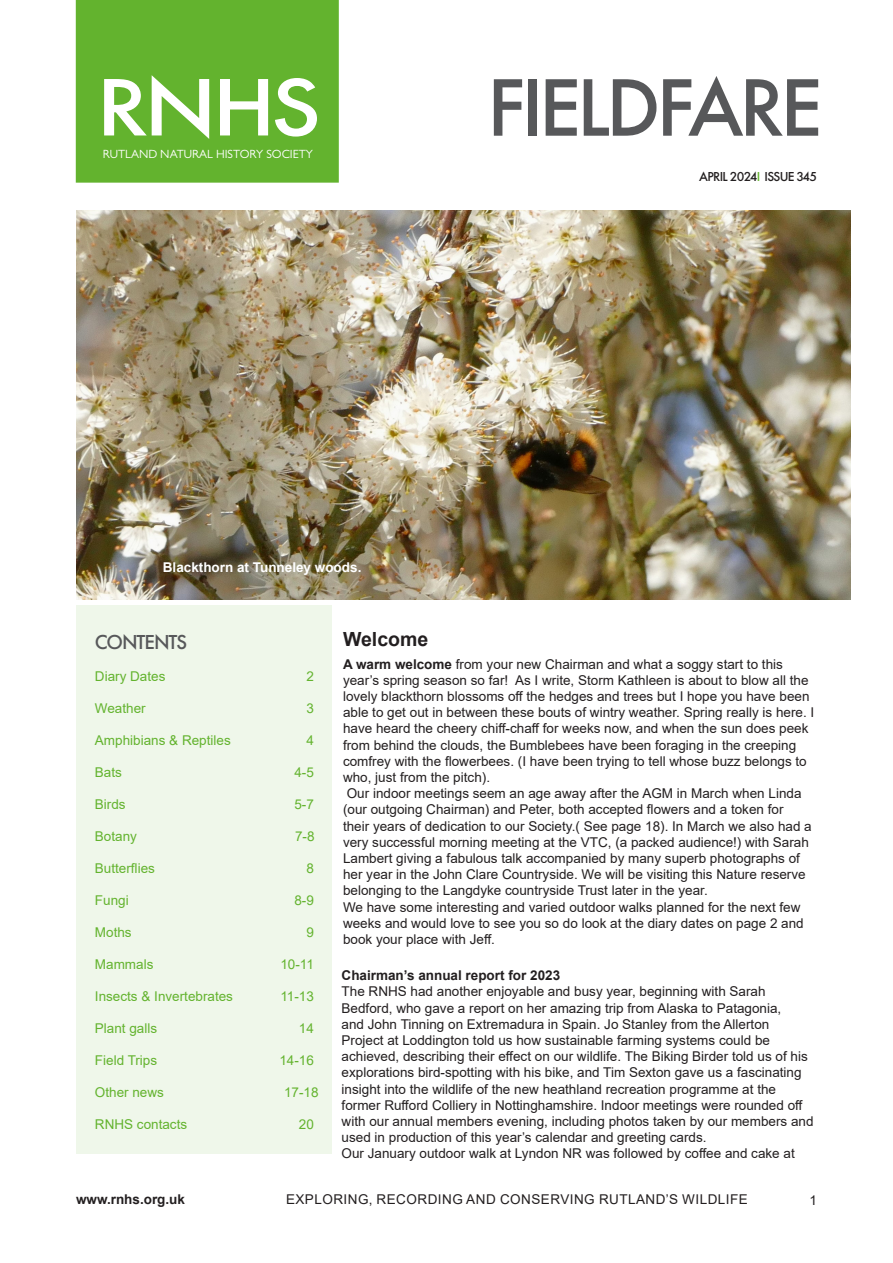
<style>
.page{position:relative;width:893px;height:1263px;background:#fff}
.page>*{position:absolute;margin:0;border:0;box-sizing:border-box;transform-origin:0 0}
.t1{font:500 84.6px "Futura PT";letter-spacing:-.05em;color:#57585a}
.t2{font:500 84.6px "Futura PT";color:#fff;scale:1.16 1}
.t3{font:500 21px "Futura PT";letter-spacing:-.05em;color:#57585a}
.t4{font:700 19.5px "Arial";color:#231f20}
.t5{font:13.5px/16.2px "Arial";color:#231f20}
.r_text_style{font:13.5px "Arial";color:#63b32e}
.t6{font:13.5px "Arial";letter-spacing:.035em;color:#231f20}
.t7{font:700 13.5px "Arial";color:#231f20}
.t8{font:700 13.5px "Arial";color:#fff}
.t9{font:500 13.5px "Futura PT";letter-spacing:-.05em;color:#231f20}
.r_rnhs_header_strap{font:12px "Gill Sans";color:#fff}
.s1{color:#63b32e}
.s2{font-weight:700}
</style>
<div class="page">
<div style="left:77px;top:605px;width:255px;height:548px;background:#eff7ea"></div>
<div style="left:76px;top:0;width:263px;height:183px;background:#63b32e"></div>
<div style="left:96px;top:71px;width:240px;height:75px;background:#63b32e"></div>
<div style="left:100px;top:150px;width:223px;height:17px;background:#63b32e"></div>
<img style="left:77px;top:210px;width:773px;height:390px">
<p class="t2" style="left:96px;top:56px;width:196px">RNHS</p>
<p class="r_rnhs_header_strap" style="left:103px;top:147px;width:212px">RUTLAND NATURAL HISTORY SOCIETY</p>
<p class="t1" style="left:487px;top:57px;width:337px">FIELDFARE</p>
<p class="t9" style="left:699px;top:168px;width:120px">APRIL 2024<span class="s1">I</span> ISSUE 345</p>
<p class="t8" style="left:163px;top:558px;width:200px">Blackthorn at Tunneley woods.</p>
<p class="t3" style="left:95px;top:629px;width:94px">CONTENTS</p>
<p class="r_text_style" style="left:95px;top:667px;width:72px">Diary Dates</p>
<p class="r_text_style" style="left:306px;top:667px;width:9px">2</p>
<p class="r_text_style" style="left:95px;top:699px;width:52px">Weather</p>
<p class="r_text_style" style="left:306px;top:699px;width:9px">3</p>
<p class="r_text_style" style="left:95px;top:731px;width:137px">Amphibians &amp; Reptiles</p>
<p class="r_text_style" style="left:306px;top:731px;width:9px">4</p>
<p class="r_text_style" style="left:95px;top:763px;width:29px">Bats</p>
<p class="r_text_style" style="left:294px;top:763px;width:21px">4-5</p>
<p class="r_text_style" style="left:95px;top:795px;width:32px">Birds</p>
<p class="r_text_style" style="left:294px;top:795px;width:21px">5-7</p>
<p class="r_text_style" style="left:95px;top:827px;width:44px">Botany</p>
<p class="r_text_style" style="left:295px;top:827px;width:21px">7-8</p>
<p class="r_text_style" style="left:95px;top:859px;width:62px">Butterflies</p>
<p class="r_text_style" style="left:306px;top:859px;width:9px">8</p>
<p class="r_text_style" style="left:95px;top:891px;width:35px">Fungi</p>
<p class="r_text_style" style="left:294px;top:891px;width:21px">8-9</p>
<p class="r_text_style" style="left:95px;top:923px;width:38px">Moths</p>
<p class="r_text_style" style="left:306px;top:923px;width:9px">9</p>
<p class="r_text_style" style="left:95px;top:955px;width:60px">Mammals</p>
<p class="r_text_style" style="left:280px;top:955px;width:35px">10-11</p>
<p class="r_text_style" style="left:95px;top:987px;width:140px">Insects &amp; Invertebrates</p>
<p class="r_text_style" style="left:280px;top:987px;width:35px">11-13</p>
<p class="r_text_style" style="left:95px;top:1019px;width:64px">Plant galls</p>
<p class="r_text_style" style="left:299px;top:1019px;width:17px">14</p>
<p class="r_text_style" style="left:95px;top:1051px;width:64px">Field Trips</p>
<p class="r_text_style" style="left:279px;top:1051px;width:36px">14-16</p>
<p class="r_text_style" style="left:95px;top:1083px;width:71px">Other news</p>
<p class="r_text_style" style="left:284px;top:1083px;width:36px">17-18</p>
<p class="r_text_style" style="left:95px;top:1115px;width:94px">RNHS contacts</p>
<p class="r_text_style" style="left:299px;top:1115px;width:17px">20</p>
<p class="t4" style="left:343px;top:626px;width:87px">Welcome</p>
<p class="t5" style="left:343px;top:656px;width:473px"><span class="s2">A warm welcome</span> from your new Chairman and what a soggy start to this year’s spring season so far! As I write, Storm Kathleen is about to blow all the lovely blackthorn blossoms off the hedges and trees but I hope you have been able to get out in between these bouts of wintry weather. Spring really is here. I have heard the cheery chiff-chaff for weeks now, and when the sun does peek from behind the clouds, the Bumblebees have been foraging in the creeping comfrey with the flowerbees. (I have been trying to tell whose buzz belongs to who, just from the pitch).</p>
<p class="t5" style="left:343px;top:785px;width:470px">Our indoor meetings seem an age away after the AGM in March when Linda (our outgoing Chairman) and Peter, both accepted flowers and a token for their years of dedication to our Society.( See page 18). In March we also had a very successful morning meeting at the VTC, (a packed audience!) with Sarah Lambert giving a fabulous talk accompanied by many superb photographs of her year in the John Clare Countryside. We will be visiting this Nature reserve belonging to the Langdyke countryside Trust later in the year.</p>
<p class="t5" style="left:343px;top:899px;width:462px">We have some interesting and varied outdoor walks planned for the next few weeks and would love to see you so do look at the diary dates on page 2 and book your place with Jeff.</p>
<p class="t7" style="left:342px;top:966px;width:220px">Chairman’s annual report for 2023</p>
<p class="t5" style="left:342px;top:983px;width:473px">The RNHS had another enjoyable and busy year, beginning with Sarah Bedford, who gave a report on her amazing trip from Alaska to Patagonia,<br>and John Tinning on Extremadura in Spain. Jo Stanley from the Allerton Project at Loddington told us how sustainable farming systems could be achieved, describing their effect on our wildlife. The Biking Birder told us of his explorations bird-spotting with his bike, and Tim Sexton gave us a fascinating insight into the wildlife of the new heathland recreation programme at the former Rufford Colliery in Nottinghamshire. Indoor meetings were rounded off with our annual members evening, including photos taken by our members and used in production of this year’s calendar and greeting cards.</p>
<p class="t5" style="left:342px;top:1145px;width:455px">Our January outdoor walk at Lyndon NR was followed by coffee and cake at</p>
<p class="t7" style="left:76px;top:1190px;width:111px">www.rnhs.org.uk</p>
<p class="t6" style="left:286px;top:1190px;width:463px">EXPLORING, RECORDING AND CONSERVING RUTLAND’S WILDLIFE</p>
<p class="t5" style="left:809px;top:1191px;width:9px">1</p>
</div>
